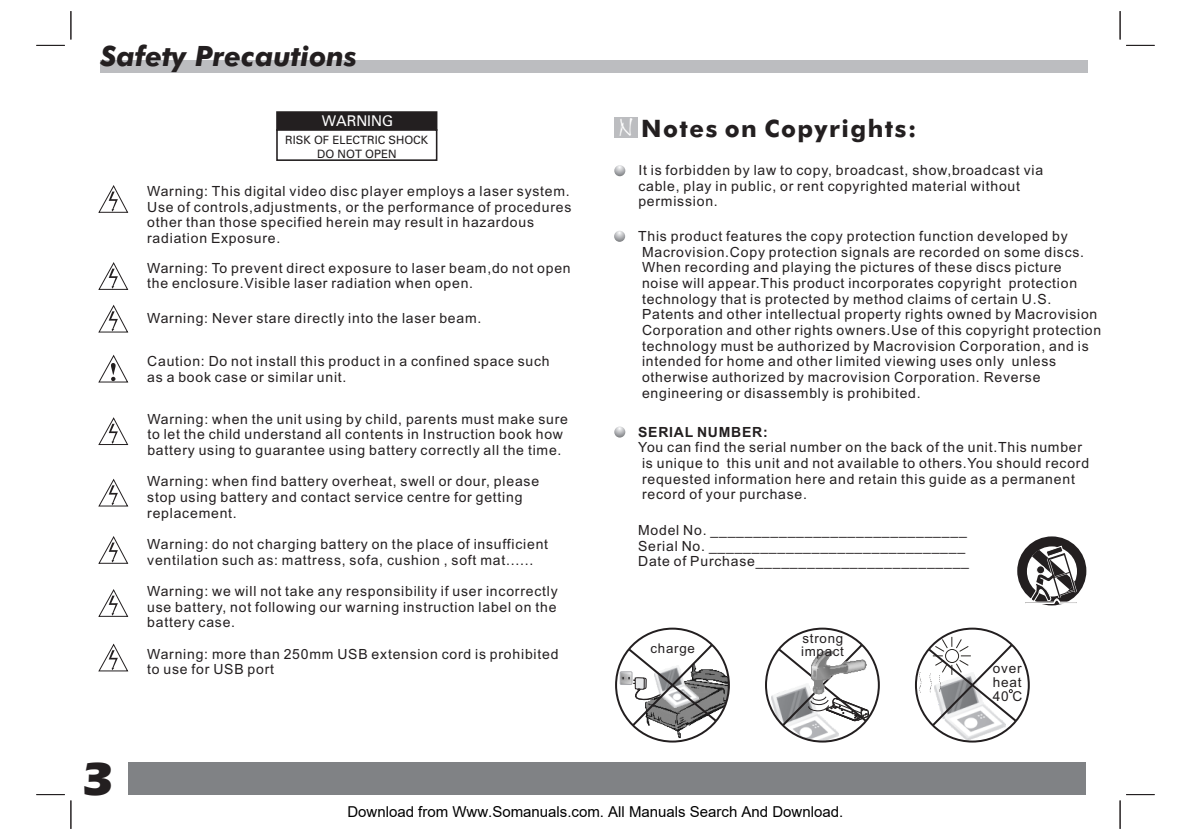
<style>
.page{position:relative;width:1191px;height:840px;background:#fff}
.page>*{position:absolute;margin:0;border:0;box-sizing:border-box;transform-origin:0 0}
.t1{font:700 48px "Eras IT Cby BT";color:#231f20}
.t2{font:italic 500 28px "Futura BT";color:#231f20}
.t3{font:26.2px "Bergell Let Plain";color:#fff}
.t4{font:500 24px "Futura BT";letter-spacing:.065em;color:#231f20}
.t5{font:15px "Arial";color:#000}
.t6{font:14.8px "Zurich BT";color:#fff}
.t7{font:14px/15.6px "Arial";letter-spacing:.055em;color:#231f20}
.t8{font:700 14px "Arial";letter-spacing:.055em;color:#231f20}
.t9{font:13.6px/14.2px "Arial";letter-spacing:.055em;color:#231f20;text-align:justify}
.t10{font:13.4px/13.4px "Arial";letter-spacing:.055em;color:#231f20}
.t11{font:11.6px/13.8px "Zurich BT";color:#231f20;text-align:center}
.s1{font-family:"Bergell Let Plain";font-weight:400;font-size:26px;color:#fff}
</style>
<div class="page">
<svg style="left:71px;top:11px;width:1px;height:28px"></svg>
<svg style="left:36px;top:45px;width:29px;height:1px"></svg>
<svg style="left:1119px;top:11px;width:1px;height:28px"></svg>
<svg style="left:1126px;top:45px;width:28px;height:1px"></svg>
<svg style="left:71px;top:800px;width:1px;height:28px"></svg>
<svg style="left:1119px;top:800px;width:1px;height:28px"></svg>
<svg style="left:614px;top:165px;width:11px;height:11px"></svg>
<svg style="left:614px;top:231px;width:11px;height:11px"></svg>
<svg style="left:614px;top:426px;width:11px;height:11px"></svg>
<div style="left:1017px;top:536px;width:69px;height:69px;background:#231f20;border-radius:50%"></div>
<svg style="left:1024px;top:545px;width:53px;height:58px"></svg>
<div style="left:100px;top:60px;width:987px;height:12px;background:#bcbdc0"></div>
<div style="left:128px;top:761px;width:957px;height:33px;background:#808285"></div>
<div style="left:614px;top:117px;width:23px;height:21px;background:#bcbdc0"></div>
<svg style="left:98px;top:417px;width:30px;height:28px"></svg>
<svg style="left:98px;top:185px;width:30px;height:28px"></svg>
<svg style="left:98px;top:262px;width:30px;height:28px"></svg>
<svg style="left:98px;top:305px;width:30px;height:27px"></svg>
<svg style="left:98px;top:355px;width:30px;height:27px"></svg>
<svg style="left:98px;top:478px;width:30px;height:28px"></svg>
<svg style="left:98px;top:536px;width:30px;height:27px"></svg>
<svg style="left:98px;top:589px;width:30px;height:27px"></svg>
<svg style="left:276px;top:111px;width:162px;height:50px"></svg>
<img style="left:645px;top:664px;width:84px;height:73px">
<div style="left:615px;top:627px;width:115px;height:115px;border:2px solid #231f20;border-radius:50%"></div>
<svg style="left:620px;top:641px;width:99px;height:86px"></svg>
<img style="left:934px;top:727px;width:71px;height:13px">
<div style="left:915px;top:627px;width:114px;height:115px;border:2px solid #231f20;border-radius:50%"></div>
<svg style="left:919px;top:636px;width:99px;height:91px"></svg>
<img style="left:771px;top:694px;width:68px;height:47px">
<div style="left:765px;top:627px;width:115px;height:115px;border:2px solid #231f20;border-radius:50%"></div>
<svg style="left:776px;top:641px;width:93px;height:86px"></svg>
<svg style="left:98px;top:643px;width:30px;height:28px"></svg>
<h2 class="t2" style="left:100px;top:45px;width:258px">Safety Precautions</h2>
<p class="t6" style="left:322px;top:115px;width:73px">WARNING</p>
<p class="t11" style="left:285px;top:134px;width:145px">RISK OF ELECTRIC SHOCK<br>DO NOT OPEN</p>
<p class="t7" style="left:147px;top:184px;width:426px">Warning: This digital video disc player employs a laser system.<br>Use of controls,adjustments, or the performance of procedures other than those specified herein may result in hazardous radiation Exposure.</p>
<p class="t7" style="left:147px;top:261px;width:425px">Warning: To prevent direct exposure to laser beam,do not open the enclosure.Visible laser radiation when open.</p>
<p class="t7" style="left:147px;top:311px;width:336px">Warning: Never stare directly into the laser beam.</p>
<p class="t7" style="left:147px;top:354px;width:404px">Caution: Do not install this product in a confined space such as a book case or similar unit.</p>
<h1 class="t1" style="left:83px;top:757px;width:31px">3</h1>
<p class="t7" style="left:147px;top:412px;width:422px">Warning: when the unit using by child, parents must make sure to let the child understand all contents in Instruction book how battery using to guarantee using battery correctly all the time.</p>
<p class="t7" style="left:147px;top:474px;width:393px">Warning: when find battery overheat, swell or dour, please stop using battery and contact service centre for getting replacement.</p>
<p class="t7" style="left:147px;top:537px;width:402px">Warning: do not charging battery on the place of insufficient ventilation such as: mattress, sofa, cushion , soft mat......</p>
<p class="t7" style="left:147px;top:584px;width:412px;text-align:justify">Warning: we will not take any responsibility if user incorrectly use battery, not following our warning instruction label on the battery case.</p>
<p class="t7" style="left:147px;top:647px;width:413px">Warning: more than 250mm USB extension cord is prohibited to use for USB port</p>
<h3 class="t4" style="left:620px;top:118px;width:298px"><span class="s1">N</span> Notes on Copyrights:</h3>
<p class="t7" style="left:638px;top:163px;width:406px">It is forbidden by law to copy, broadcast, show,broadcast via cable, play in public, or rent copyrighted material without permission.</p>
<p class="t7" style="left:638px;top:229px;width:464px">This product features the copy protection function developed by Macrovision.Copy protection signals are recorded on some discs.<br>When recording and playing the pictures of these discs picture<br>noise will appear.This product incorporates copyright protection technology that is protected by method claims of certain U.S.<br>Patents and other intellectual property rights owned by Macrovision Corporation and other rights owners.Use of this copyright protection technology must be authorized by Macrovision Corporation, and is intended for home and other limited viewing uses only unless otherwise authorized by macrovision Corporation. Reverse engineering or disassembly is prohibited.</p>
<p class="t8" style="left:638px;top:426px;width:131px">SERIAL NUMBER:</p>
<p class="t7" style="left:638px;top:440px;width:452px">You can find the serial number on the back of the unit.This number is unique to this unit and not available to others.You should record requested information here and retain this guide as a permanent record of your purchase.</p>
<p class="t7" style="left:638px;top:523px;width:332px">Model No. ______________________________<br>Serial No. ______________________________<br>Date of Purchase_________________________</p>
<h3 class="t3" style="left:619px;top:116px;width:15px">N</h3>
<p class="t10" style="left:650px;top:642px;width:46px">charge</p>
<p class="t10" style="left:801px;top:632px;width:44px">strong impact</p>
<p class="t9" style="left:992px;top:662px;width:31px">over heat 40 C</p>
<p class="t5" style="left:347px;top:802px;width:497px">Download from Www.Somanuals.com. All Manuals Search And Download.</p>
</div>
